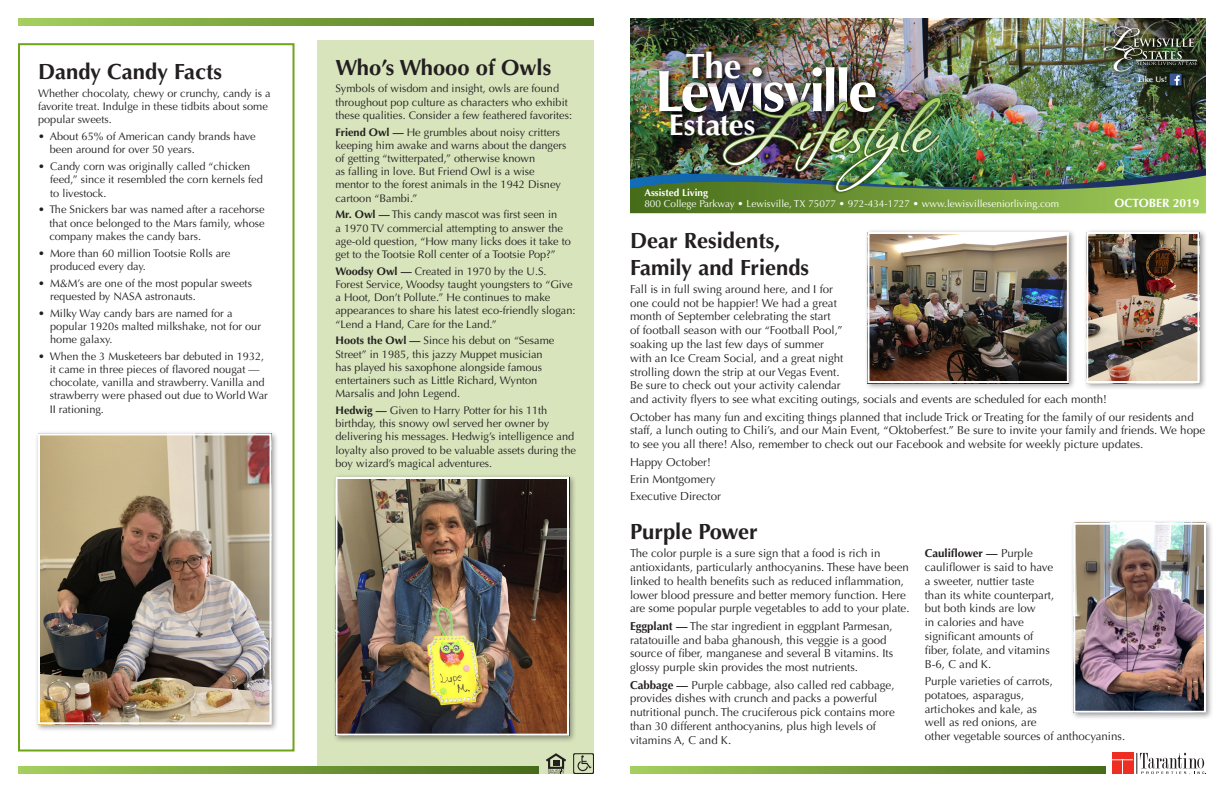
<style>
.page{position:relative;width:1224px;height:792px;background:#fff}
.page>*{position:absolute;margin:0;border:0;box-sizing:border-box;transform-origin:0 0}
.t1{font:700 58.5px "Optima LT Std";letter-spacing:-.05em;color:#fff}
.t2{font:700 35.2px "Optima LT Std";color:#fff}
.t3{font:700 29.9px "Optima LT Std";letter-spacing:-.005em;color:#fff}
.t4{font:700 22px/26.4px "Optima LT Std";color:#231f20}
.t5{font:700 12px "Optima LT Std";color:#fff}
.t6{font:11.5px/13.8px "Optima LT Std";color:#231f20}
.t7{font:11px/13.2px "Optima LT Std";color:#231f20}
.t8{font:10px "Optima LT Std";color:#fff}
.t9{font:700 10px "Optima LT Std";color:#fff}
.t10{font:600 8px "Optima LT Std";color:#fff}
.s1{font-weight:700}
</style>
<div class="page">
<img style="left:630px;top:18px;width:576px;height:78px">
<img style="left:657px;top:65px;width:226px;height:31px">
<img style="left:684px;top:49px;width:65px;height:38px">
<img style="left:715px;top:90px;width:230px;height:6px">
<img style="left:630px;top:96px;width:576px;height:117px">
<img style="left:1100px;top:23px;width:104px;height:55px">
<img style="left:1136px;top:85px;width:30px;height:6px">
<img style="left:1166px;top:85px;width:22px;height:8px">
<img style="left:1103px;top:26px;width:94px;height:59px">
<div style="left:317px;top:40px;width:277px;height:734px;background:#d7e4bc"></div>
<div style="left:18px;top:43px;width:277px;height:709px;border:2px solid #6ea516"></div>
<div style="left:1070px;top:519px;width:144px;height:201px;background:#231f20;opacity:.45"></div>
<img style="left:1076px;top:526px;width:127px;height:184px">
<div style="left:1073px;top:523px;width:133px;height:190px;border:2px solid #fff"></div>
<div style="left:35px;top:430px;width:244px;height:302px;background:#231f20;opacity:.45"></div>
<img style="left:41px;top:436px;width:228px;height:285px">
<div style="left:38px;top:433px;width:234px;height:291px;border:2px solid #fff"></div>
<div style="left:332px;top:474px;width:245px;height:269px;background:#231f20;opacity:.45"></div>
<img style="left:338px;top:480px;width:228px;height:253px">
<div style="left:335px;top:477px;width:234px;height:259px;border:2px solid #fff"></div>
<div style="left:864px;top:229px;width:212px;height:162px;background:#231f20;opacity:.45"></div>
<img style="left:870px;top:235px;width:196px;height:145px">
<div style="left:867px;top:232px;width:202px;height:151px;border:2px solid #fff"></div>
<div style="left:1083px;top:229px;width:124px;height:162px;background:#231f20;opacity:.45"></div>
<img style="left:1089px;top:235px;width:108px;height:145px">
<div style="left:1086px;top:232px;width:114px;height:151px;border:2px solid #fff"></div>
<svg style="left:18px;top:18px;width:576px;height:7px;background:#749c3a"></svg>
<svg style="left:630px;top:767px;width:475px;height:7px;background:#749c3a"></svg>
<svg style="left:18px;top:767px;width:521px;height:7px;background:#749c3a"></svg>
<svg style="left:546px;top:753px;width:20px;height:21px"></svg>
<svg style="left:573px;top:753px;width:21px;height:21px"></svg>
<svg style="left:1112px;top:753px;width:94px;height:22px"></svg>
<h3 class="t4" style="left:38px;top:59px;width:186px">Dandy Candy Facts</h3>
<p class="t7" style="left:38px;top:87px;width:234px">Whether chocolaty, chewy or crunchy, candy is a favorite treat. Indulge in these tidbits about some popular sweets.</p>
<p class="t7" style="left:50px;top:130px;width:207px;text-indent:-12px">• About 65% of American candy brands have been around for over 50 years.</p>
<p class="t7" style="left:50px;top:160px;width:214px;text-indent:-12px">• Candy corn was originally called “chicken feed,” since it resembled the corn kernels fed to livestock.</p>
<p class="t7" style="left:49px;top:203px;width:217px;text-align:justify;text-indent:-11px">• The Snickers bar was named after a racehorse that once belonged to the Mars family, whose company makes the candy bars.</p>
<p class="t7" style="left:50px;top:246px;width:182px;text-indent:-12px">• More than 60 million Tootsie Rolls are produced every day.</p>
<p class="t7" style="left:50px;top:276px;width:203px;text-indent:-12px">• M&amp;M’s are one of the most popular sweets requested by NASA astronauts.</p>
<p class="t7" style="left:50px;top:306px;width:212px;text-indent:-12px">• Milky Way candy bars are named for a popular 1920s malted milkshake, not for our home galaxy.</p>
<p class="t7" style="left:50px;top:350px;width:220px;text-indent:-12px">• When the 3 Musketeers bar debuted in 1932, it came in three pieces of flavored nougat — chocolate, vanilla and strawberry. Vanilla and strawberry were phased out due to World War II rationing.</p>
<h3 class="t4" style="left:335px;top:54px;width:217px">Who’s Whooo of Owls</h3>
<p class="t7" style="left:335px;top:82px;width:238px">Symbols of wisdom and insight, owls are found throughout pop culture as characters who exhibit these qualities. Consider a few feathered favorites:</p>
<p class="t7" style="left:335px;top:125px;width:233px"><span class="s1">Friend Owl —</span> He grumbles about noisy critters keeping him awake and warns about the dangers of getting “twitterpated,” otherwise known<br>as falling in love. But Friend Owl is a wise mentor to the forest animals in the 1942 Disney cartoon “Bambi.”</p>
<p class="t7" style="left:335px;top:208px;width:237px"><span class="s1">Mr. Owl —</span> This candy mascot was first seen in<br>a 1970 TV commercial attempting to answer the age-old question, “How many licks does it take to get to the Tootsie Roll center of a Tootsie Pop?”</p>
<p class="t7" style="left:335px;top:265px;width:242px"><span class="s1">Woodsy Owl —</span> Created in 1970 by the U.S.<br>Forest Service, Woodsy taught youngsters to “Give a Hoot, Don’t Pollute.” He continues to make appearances to share his latest eco-friendly slogan: “Lend a Hand, Care for the Land.”</p>
<p class="t7" style="left:335px;top:334px;width:220px"><span class="s1">Hoots the Owl —</span> Since his debut on “Sesame Street” in 1985, this jazzy Muppet musician has played his saxophone alongside famous entertainers such as Little Richard, Wynton Marsalis and John Legend.</p>
<p class="t7" style="left:335px;top:404px;width:242px"><span class="s1">Hedwig —</span> Given to Harry Potter for his 11th birthday, this snowy owl served her owner by delivering his messages. Hedwig’s intelligence and loyalty also proved to be valuable assets during the boy wizard’s magical adventures.</p>
<h2 class="t2" style="left:685px;top:45px;width:57px">The</h2>
<h3 class="t3" style="left:669px;top:107px;width:88px">Estates</h3>
<h1 class="t1" style="left:654px;top:57px;width:224px">Lewisville</h1>
<p class="t9" style="left:644px;top:187px;width:65px">Assisted Living</p>
<p class="t8" style="left:644px;top:198px;width:416px">800 College Parkway • Lewisville, TX 75077 • 972-434-1727 • www.lewisvilleseniorliving.com</p>
<p class="t10" style="left:1139px;top:75px;width:29px">Like Us!</p>
<p class="t5" style="left:1115px;top:196px;width:86px">OCTOBER 2019</p>
<h3 class="t4" style="left:630px;top:228px;width:181px">Dear Residents,<br>Family and Friends</h3>
<p class="t6" style="left:630px;top:282px;width:478px">Fall is in full swing around here, and I for<br>one could not be happier! We had a great<br>month of September celebrating the start<br>of football season with our “Football Pool,”<br>soaking up the last few days of summer<br>with an Ice Cream Social, and a great night<br>strolling down the strip at our Vegas Event.<br>Be sure to check out your activity calendar<br>and activity flyers to see what exciting outings, socials and events are scheduled for each month!</p>
<p class="t6" style="left:630px;top:410px;width:577px">October has many fun and exciting things planned that include Trick or Treating for the family of our residents and staff, a lunch outing to Chili’s, and our Main Event, “Oktoberfest.” Be sure to invite your family and friends. We hope to see you all there! Also, remember to check out our Facebook and website for weekly picture updates.</p>
<p class="t6" style="left:630px;top:453px;width:93px;line-height:17.4px">Happy October!<br>Erin Montgomery<br>Executive Director</p>
<h3 class="t4" style="left:630px;top:518px;width:129px">Purple Power</h3>
<p class="t6" style="left:630px;top:547px;width:281px">The color purple is a sure sign that a food is rich in antioxidants, particularly anthocyanins. These have been linked to health benefits such as reduced inflammation, lower blood pressure and better memory function. Here are some popular purple vegetables to add to your plate.</p>
<p class="t6" style="left:630px;top:619px;width:265px"><span class="s1">Eggplant —</span> The star ingredient in eggplant Parmesan, ratatouille and baba ghanoush, this veggie is a good source of fiber, manganese and several B vitamins. Its glossy purple skin provides the most nutrients.</p>
<p class="t6" style="left:630px;top:678px;width:266px"><span class="s1">Cabbage —</span> Purple cabbage, also called red cabbage, provides dishes with crunch and packs a powerful nutritional punch. The cruciferous pick contains more than 30 different anthocyanins, plus high levels of vitamins A, C and K.</p>
<p class="t6" style="left:925px;top:547px;width:131px"><span class="s1">Cauliflower —</span> Purple cauliflower is said to have a sweeter, nuttier taste than its white counterpart, but both kinds are low<br>in calories and have significant amounts of fiber, folate, and vitamins<br>B-6, C and K.</p>
<p class="t6" style="left:925px;top:674px;width:202px">Purple varieties of carrots,<br>potatoes, asparagus,<br>artichokes and kale, as<br>well as red onions, are<br>other vegetable sources of anthocyanins.</p>
</div>
